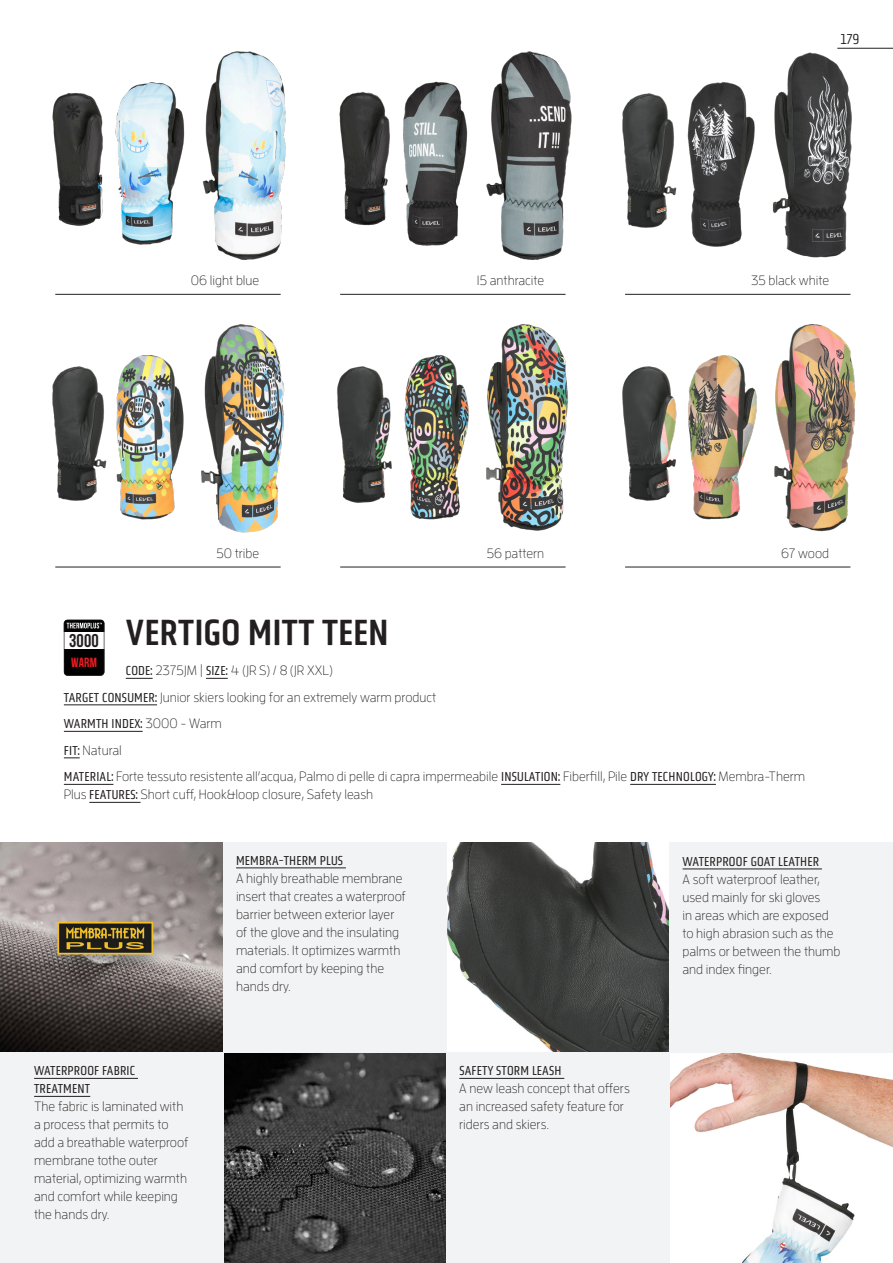
<style>
.page{position:relative;width:893px;height:1263px;background:#fff}
.page>*{position:absolute;margin:0;border:0;box-sizing:border-box;transform-origin:0 0}
.t1{font:37.5px "Obvia Condensed";letter-spacing:.015em;color:#231f20}
.t2{font:700 18.45px "Bebas Neue";color:#231f20}
.pages{font:300 15px "Obvia Condensed";color:#231f20}
.glove_tech{font:300 13.5px/18px "Enzo OT";color:#231f20}
.glove_description{font:300 13.5px/18px "Enzo OT";color:#231f20}
.code_4_elements{font:300 13.5px "Enzo OT";color:#231f20}
.glove_description-2{font:13.5px "Obvia Condensed";letter-spacing:.015em;color:#231f20}
.t3{font:700 13.2px "Bebas Neue";color:#ee1d23}
.s1{font-family:"Obvia Condensed";font-weight:400}
.s2{font-family:"Enzo OT";font-weight:300}
</style>
<div class="page">
<svg style="left:64px;top:619px;width:40px;height:57px"></svg>
<img style="left:622px;top:47px;width:242px;height:211px">
<img style="left:622px;top:324px;width:234px;height:208px">
<img style="left:52px;top:51px;width:234px;height:209px">
<img style="left:52px;top:324px;width:233px;height:209px">
<img style="left:339px;top:51px;width:233px;height:209px">
<img style="left:337px;top:324px;width:232px;height:207px">
<img style="left:446px;top:842px;width:224px;height:210px">
<img style="left:670px;top:1052px;width:223px;height:211px">
<img style="left:0;top:842px;width:223px;height:210px">
<img style="left:223px;top:1052px;width:223px;height:211px">
<hr style="left:837px;top:48px;width:56px;height:1px;background:#231f20">
<div style="left:0;top:1052px;width:223px;height:211px;background:#f2f3f4"></div>
<hr style="left:34px;top:1078px;width:104px;height:1px;background:#231f20">
<hr style="left:34px;top:1096px;width:56px;height:1px;background:#231f20">
<div style="left:446px;top:1052px;width:224px;height:211px;background:#f2f3f4"></div>
<hr style="left:459px;top:1078px;width:105px;height:1px;background:#231f20">
<div style="left:223px;top:842px;width:223px;height:210px;background:#f2f3f4"></div>
<hr style="left:236px;top:867px;width:110px;height:1px;background:#231f20">
<div style="left:670px;top:842px;width:223px;height:210px;background:#f2f3f4"></div>
<hr style="left:683px;top:868px;width:139px;height:1px;background:#231f20">
<svg style="left:126px;top:678px;width:27px;height:1px"></svg>
<svg style="left:206px;top:678px;width:22px;height:1px"></svg>
<hr style="left:64px;top:704px;width:93px;height:1px;background:#231f20">
<hr style="left:64px;top:731px;width:79px;height:1px;background:#231f20">
<svg style="left:64px;top:757px;width:16px;height:1px"></svg>
<hr style="left:64px;top:784px;width:49px;height:1px;background:#231f20">
<hr style="left:501px;top:784px;width:59px;height:1px;background:#231f20">
<hr style="left:630px;top:784px;width:86px;height:1px;background:#231f20">
<hr style="left:89px;top:802px;width:52px;height:1px;background:#231f20">
<hr style="left:55px;top:294px;width:226px;height:1px;background:#231f20">
<hr style="left:340px;top:294px;width:226px;height:1px;background:#231f20">
<hr style="left:625px;top:294px;width:225px;height:1px;background:#231f20">
<hr style="left:55px;top:567px;width:226px;height:1px;background:#231f20">
<hr style="left:340px;top:567px;width:226px;height:1px;background:#231f20">
<hr style="left:625px;top:567px;width:225px;height:1px;background:#231f20">
<p class="pages" style="left:840px;top:30px;width:20px">179</p>
<p class="code_4_elements" style="left:191px;top:273px;width:70px">06 light blue</p>
<p class="code_4_elements" style="left:477px;top:273px;width:69px">15 anthracite</p>
<p class="code_4_elements" style="left:751px;top:273px;width:80px">35 black white</p>
<p class="code_4_elements" style="left:216px;top:545px;width:44px">50 tribe</p>
<p class="code_4_elements" style="left:487px;top:545px;width:59px">56 pattern</p>
<p class="code_4_elements" style="left:781px;top:545px;width:49px">67 wood</p>
<p class="t1" style="left:126px;top:610px;width:264px">VERTIGO MITT TEEN</p>
<p class="glove_description" style="left:126px;top:661px;width:209px"><span class="s1">CODE:</span> 2375JM | <span class="s1">SIZE:</span> 4 (JR S) / 8 (JR XXL)</p>
<p class="glove_description" style="left:64px;top:688px;width:374px"><span class="s1">TARGET CONSUMER:</span> Junior skiers looking for an extremely warm product</p>
<p class="glove_description-2" style="left:64px;top:716px;width:159px">WARMTH INDEX: <span class="s2">3000 - Warm</span></p>
<p class="glove_description" style="left:64px;top:741px;width:59px"><span class="s1">FIT:</span> Natural</p>
<p class="glove_description" style="left:64px;top:767px;width:743px"><span class="s1">MATERIAL:</span> Forte tessuto resistente all’acqua, Palmo di pelle di capra impermeabile <span class="s1">INSULATION:</span> Fiberfill, Pile <span class="s1">DRY TECHNOLOGY:</span> Membra-Therm<br>Plus <span class="s1">FEATURES:</span> Short cuff, Hook&amp;loop closure, Safety leash</p>
<p class="t2" style="left:69px;top:630px;width:31px">3000</p>
<p class="t3" style="left:71px;top:655px;width:27px">WARM</p>
<p class="glove_tech" style="left:236px;top:851px;width:172px"><span class="s1">MEMBRA-THERM PLUS<br></span>A highly breathable membrane insert that creates a waterproof barrier between exterior layer of the glove and the insulating materials. It optimizes warmth and comfort by keeping the hands dry.</p>
<p class="glove_tech" style="left:682px;top:852px;width:159px"><span class="s1">WATERPROOF GOAT LEATHER<br></span>A soft waterproof leather, used mainly for ski gloves<br>in areas which are exposed to high abrasion such as the palms or between the thumb and index finger.</p>
<p class="glove_tech" style="left:34px;top:1061px;width:156px"><span class="s1">WATERPROOF FABRIC<br>TREATMENT<br></span>The fabric is laminated with a process that permits to add a breathable waterproof membrane tothe outer material, optimizing warmth and comfort while keeping the hands dry.</p>
<p class="glove_tech" style="left:459px;top:1061px;width:172px"><span class="s1">SAFETY STORM LEASH<br></span>A new leash concept that offers an increased safety feature for riders and skiers.</p>
</div>
